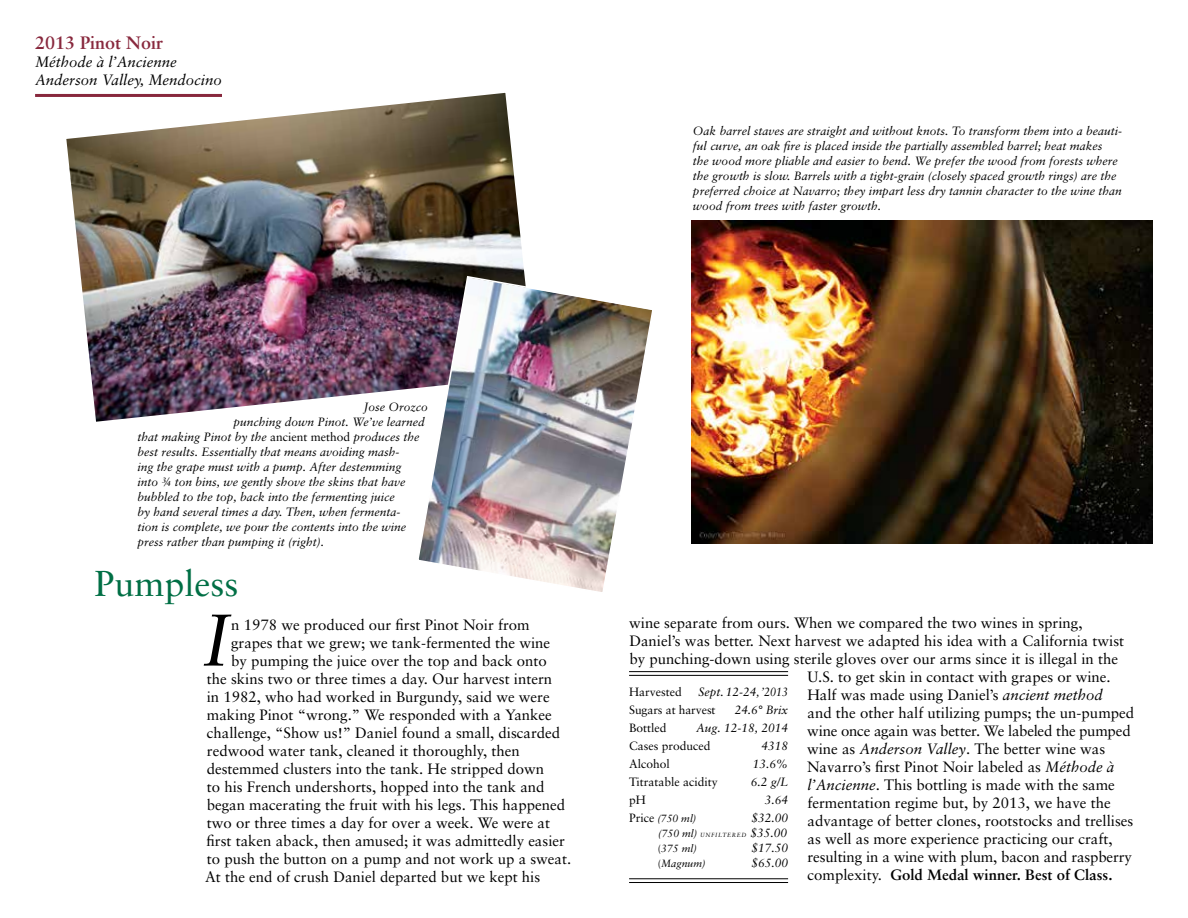
<style>
.page{position:relative;width:1188px;height:918px;background:#fff}
.page>*{position:absolute;margin:0;border:0;box-sizing:border-box;transform-origin:0 0}
.t1{font:italic 73.2px "Sabon";color:#000}
.t2{font:36px "Sabon";color:#006f45}
.t3{font:700 18px "Sabon";color:#88283d}
.t4{font:15px "Sabon";color:#000}
.t5{font:italic 15px/18px "Sabon";color:#000}
.t6{font:700 15px "Sabon";color:#000}
.t7{font:italic 12px/15px "Sabon";color:#000}
.t8{font:12px "Sabon";color:#000}
.t9{font:italic 10.5px "Sabon";color:#000}
.t10{font:italic 6px "Sabon";letter-spacing:.11em;color:#000}
.s1{font-style:normal}
.s2{font-style:italic}
.s3{font-weight:400}
.s4{font-style:normal;font-size:12px}
.s5{font-size:10.5px}
.s6{font-size:12px}
.s7{font-style:normal;font-size:12px;color:#fff}
</style>
<div class="page">
<hr style="left:35px;top:94px;width:187px;height:3px;background:#88283d">
<hr style="left:629px;top:671px;width:159px;height:1px;background:#000">
<hr style="left:629px;top:675px;width:159px;height:1px;background:#000">
<hr style="left:629px;top:878px;width:159px;height:1px;background:#000">
<hr style="left:629px;top:882px;width:159px;height:1px;background:#000">
<img style="left:66px;top:92px;width:459px;height:330px">
<img style="left:692px;top:220px;width:461px;height:324px">
<img style="left:416px;top:275px;width:236px;height:317px">
<p class="t3" style="left:35px;top:32px;width:130px">2013 Pinot Noir</p>
<p class="t5" style="left:35px;top:53px;width:188px">Méthode à l’Ancienne<br>Anderson Valley, Mendocino</p>
<p class="t7" style="left:693px;top:123px;width:431px">Oak barrel staves are straight and without knots. To transform them into a beauti&shy;ful curve, an oak fire is placed inside the partially assembled barrel; heat makes<br>the wood more pliable and easier to bend. We prefer the wood from forests where the growth is slow. Barrels with a tight-grain (closely spaced growth rings) are the preferred choice at Navarro; they impart less dry tannin character to the wine than wood from trees with faster growth.</p>
<p class="t7" style="left:364px;top:400px;width:66px">Jose Orozco</p>
<p class="t7" style="left:233px;top:415px;width:193px">punching down Pinot. We’ve learned</p>
<p class="t7" style="left:137px;top:430px;width:284px">that making Pinot by the <span class="s1">ancient method</span> produces the</p>
<p class="t7" style="left:137px;top:445px;width:264px">best results. Essentially that means avoiding mash-</p>
<p class="t7" style="left:137px;top:460px;width:266px">ing the grape must with a pump. After destemming</p>
<p class="t7" style="left:137px;top:475px;width:270px">into ¾ ton bins, we gently shove the skins that have</p>
<p class="t7" style="left:137px;top:490px;width:259px">bubbled to the top, back into the fermenting juice</p>
<p class="t7" style="left:137px;top:505px;width:264px">by hand several times a day. Then, when fermenta-</p>
<p class="t7" style="left:137px;top:520px;width:270px">tion is complete, we pour the contents into the wine</p>
<p class="t7" style="left:137px;top:535px;width:188px">press rather than pumping it (right).</p>
<h2 class="t2" style="left:94px;top:562px;width:145px">Pumpless</h2>
<h1 class="t1" style="left:202px;top:598px;width:30px">I</h1>
<p class="t4" style="left:231px;top:616px;width:300px">n 1978 we produced our first Pinot Noir from</p>
<p class="t4" style="left:231px;top:634px;width:321px">grapes that we grew; we tank-fermented the wine</p>
<p class="t4" style="left:231px;top:652px;width:317px">by pumping the juice over the top and back onto</p>
<p class="t4" style="left:207px;top:670px;width:347px">the skins two or three times a day. Our harvest intern</p>
<p class="t4" style="left:207px;top:688px;width:344px">in 1982, who had worked in Burgundy, said we were</p>
<p class="t4" style="left:207px;top:706px;width:347px">making Pinot “wrong.” We responded with a Yankee</p>
<p class="t4" style="left:207px;top:724px;width:355px">challenge, “Show us!” Daniel found a small, discarded</p>
<p class="t4" style="left:207px;top:742px;width:314px">redwood water tank, cleaned it thoroughly, then</p>
<p class="t4" style="left:207px;top:760px;width:339px">destemmed clusters into the tank. He stripped down</p>
<p class="t4" style="left:207px;top:778px;width:339px">to his French undershorts, hopped into the tank and</p>
<p class="t4" style="left:207px;top:796px;width:360px">began macerating the fruit with his legs. This happened</p>
<p class="t4" style="left:207px;top:814px;width:345px">two or three times a day for over a week. We were at</p>
<p class="t4" style="left:207px;top:832px;width:360px">first taken aback, then amused; it was admittedly easier</p>
<p class="t4" style="left:207px;top:850px;width:366px">to push the button on a pump and not work up a sweat.</p>
<p class="t4" style="left:205px;top:868px;width:337px">At the end of crush Daniel departed but we kept his</p>
<p class="t4" style="left:629px;top:614px;width:455px">wine separate from ours. When we compared the two wines in spring,</p>
<p class="t4" style="left:629px;top:632px;width:496px">Daniel’s was better. Next harvest we adapted his idea with a California twist</p>
<p class="t4" style="left:630px;top:650px;width:490px">by punching-down using sterile gloves over our arms since it is illegal in the</p>
<p class="t4" style="left:807px;top:668px;width:305px">U.S. to get skin in contact with grapes or wine.</p>
<p class="t4" style="left:807px;top:686px;width:297px">Half was made using Daniel’s <span class="s2">ancient method</span></p>
<p class="t4" style="left:808px;top:704px;width:328px">and the other half utilizing pumps; the un-pumped</p>
<p class="t4" style="left:807px;top:722px;width:325px">wine once again was better. We labeled the pumped</p>
<p class="t4" style="left:807px;top:740px;width:300px">wine as <span class="s2">Anderson Valley</span>. The better wine was</p>
<p class="t4" style="left:807px;top:758px;width:309px">Navarro’s first Pinot Noir labeled as <span class="s2">Méthode à</span></p>
<p class="t4" style="left:807px;top:776px;width:309px"><span class="s2">l’Ancienne</span>. This bottling is made with the same</p>
<p class="t4" style="left:807px;top:794px;width:305px">fermentation regime but, by 2013, we have the</p>
<p class="t4" style="left:808px;top:812px;width:327px">advantage of better clones, rootstocks and trellises</p>
<p class="t4" style="left:808px;top:830px;width:307px">as well as more experience practicing our craft,</p>
<p class="t4" style="left:808px;top:848px;width:326px">resulting in a wine with plum, bacon and raspberry</p>
<p class="t6" style="left:808px;top:866px;width:307px"><span class="s3">complexity.</span> Gold Medal winner. Best of Class.</p>
<p class="t8" style="left:629px;top:684px;width:54px">Harvested</p>
<p class="t7" style="left:699px;top:684px;width:91px">Sept. 12-24, ’2013</p>
<p class="t8" style="left:629px;top:702px;width:88px">Sugars at harvest</p>
<p class="t7" style="left:735px;top:702px;width:55px">24.6° Brix</p>
<p class="t8" style="left:629px;top:720px;width:39px">Bottled</p>
<p class="t7" style="left:696px;top:720px;width:94px">Aug. 12-18, 2014</p>
<p class="t8" style="left:629px;top:738px;width:83px">Cases produced</p>
<p class="t7" style="left:761px;top:738px;width:28px">4318</p>
<p class="t8" style="left:629px;top:756px;width:42px">Alcohol</p>
<p class="t7" style="left:753px;top:756px;width:37px">13.6%</p>
<p class="t8" style="left:629px;top:774px;width:90px">Titratable acidity</p>
<p class="t7" style="left:751px;top:774px;width:39px">6.2 g/L</p>
<p class="t8" style="left:629px;top:792px;width:18px">pH</p>
<p class="t7" style="left:765px;top:792px;width:25px">3.64</p>
<p class="t9" style="left:629px;top:812px;width:69px"><span class="s4">Price</span> (750 ml)</p>
<p class="t7" style="left:751px;top:810px;width:38px">$32.00</p>
<p class="t10" style="left:658px;top:831px;width:130px"><span class="s5">(750 ml)</span> UNFILTERED <span class="s6">$35.00</span></p>
<p class="t9" style="left:658px;top:842px;width:41px"><span class="s1">(</span>375 ml)</p>
<p class="t7" style="left:751px;top:840px;width:38px">$17.50</p>
<p class="t9" style="left:629px;top:857px;width:78px"><span class="s7">Price</span> <span class="s1">(</span>Magnum)</p>
<p class="t7" style="left:751px;top:855px;width:38px">$65.00</p>
</div>
